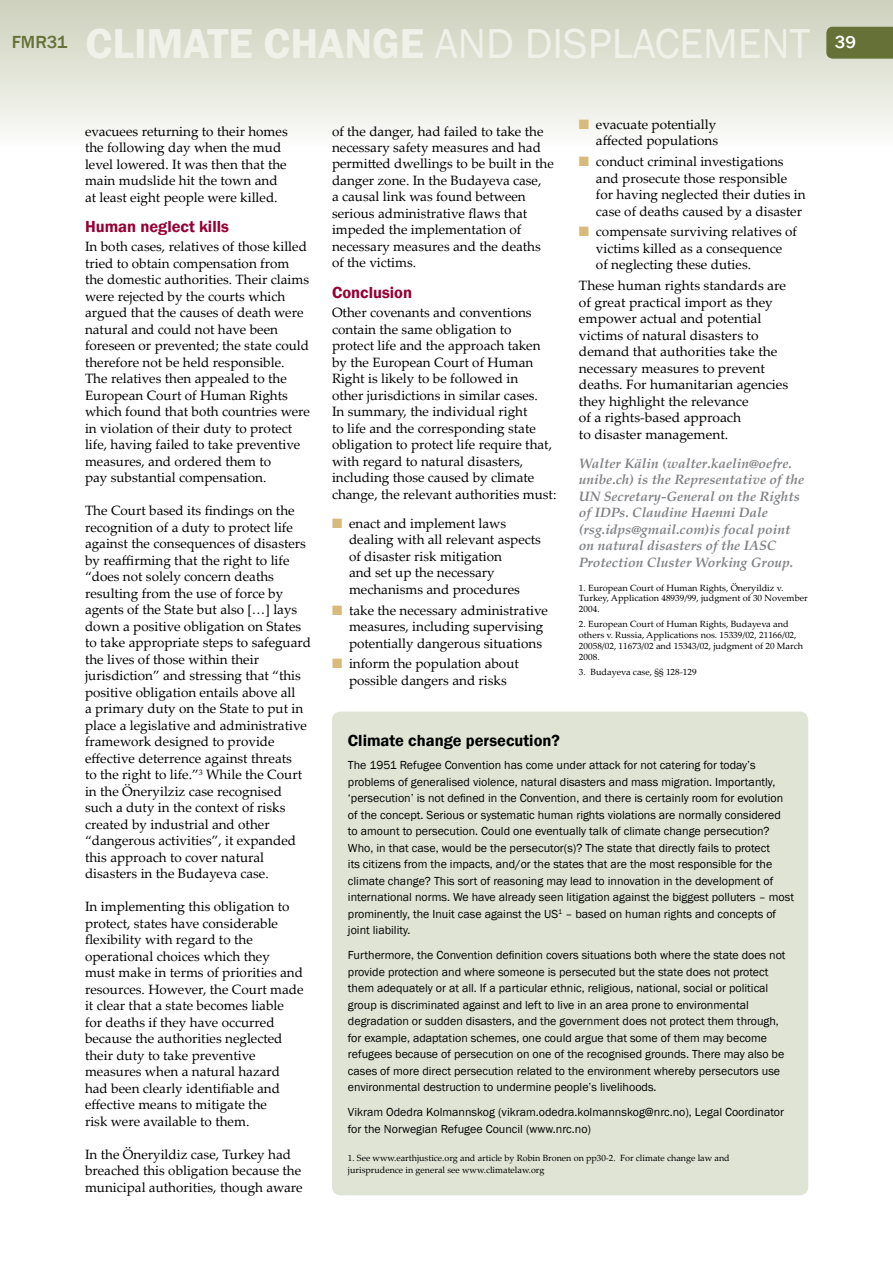
<style>
.page{position:relative;width:893px;height:1263px;background:#fff}
.page>*{position:absolute;margin:0;border:0;box-sizing:border-box;transform-origin:0 0}
.t1{font:42.9px "Franklin Gothic";color:#f0f2ea}
.t2{font:500 18px "Franklin Gothic";color:#667138}
.t3{font:500 18px "Franklin Gothic";color:#fff}
.t4{font:600 16.5px "Franklin Gothic";color:#960032}
.t5{font:600 16.5px "Franklin Gothic";color:#000}
.t6{font:13.5px/16.5px "Palatino Linotype";color:#000}
.t7{font:italic 700 13.5px/16.5px "Palatino Linotype";color:#808285}
.t8{font:12px/16.5px "Franklin Gothic";color:#000}
.t9{font:9px/10.8px "Palatino Linotype";color:#000}
.s1{font-weight:600}
.s2{color:#d8bb7c}
</style>
<div class="page">
<div style="left:0;top:0;width:893px;height:147px;background:linear-gradient(to bottom,#ccd0bb,#fbfcf9)"></div>
<div style="left:826px;top:27px;width:67px;height:32px;background:#667138"></div>
<div style="left:332px;top:711px;width:476px;height:484px;background:#e0e4d5;border-radius:9px"></div>
<h2 class="t2" style="left:12px;top:31px;width:57px">FMR31</h2>
<h1 class="t1" style="left:86px;top:17px;width:726px"><span class="s1">CLIMATE CHANGE</span> AND DISPLACEMENT</h1>
<h2 class="t3" style="left:835px;top:31px;width:23px">39</h2>
<p class="t6" style="left:85px;top:122px;width:204px">evacuees returning to their homes the following day when the mud level lowered. It was then that the main mudslide hit the town and at least eight people were killed.</p>
<p class="t4" style="left:85px;top:216px;width:145px">Human neglect kills</p>
<p class="t6" style="left:85px;top:238px;width:226px">In both cases, relatives of those killed tried to obtain compensation from the domestic authorities. Their claims were rejected by the courts which argued that the causes of death were natural and could not have been foreseen or prevented; the state could therefore not be held responsible.<br>The relatives then appealed to the European Court of Human Rights which found that both countries were in violation of their duty to protect life, having failed to take preventive measures, and ordered them to<br>pay substantial compensation.</p>
<p class="t6" style="left:85px;top:502px;width:228px">The Court based its findings on the recognition of a duty to protect life against the consequences of disasters by reaffirming that the right to life “does not solely concern deaths resulting from the use of force by agents of the State but also […] lays down a positive obligation on States to take appropriate steps to safeguard the lives of those within their jurisdiction” and stressing that “this positive obligation entails above all<br>a primary duty on the State to put in place a legislative and administrative framework designed to provide effective deterrence against threats<br>to the right to life.”<sup>3</sup> While the Court in the Öneryilziz case recognised such a duty in the context of risks created by industrial and other “dangerous activities”, it expanded this approach to cover natural disasters in the Budayeva case.</p>
<p class="t6" style="left:85px;top:898px;width:220px">In implementing this obligation to protect, states have considerable flexibility with regard to the operational choices which they<br>must make in terms of priorities and resources. However, the Court made it clear that a state becomes liable for deaths if they have occurred because the authorities neglected their duty to take preventive measures when a natural hazard had been clearly identifiable and effective means to mitigate the<br>risk were available to them.</p>
<p class="t6" style="left:85px;top:1145px;width:219px">In the Öneryildiz case, Turkey had breached this obligation because the municipal authorities, though aware</p>
<p class="t6" style="left:332px;top:122px;width:223px">of the danger, had failed to take the necessary safety measures and had permitted dwellings to be built in the danger zone. In the Budayeva case,<br>a causal link was found between serious administrative flaws that impeded the implementation of necessary measures and the deaths of the victims.</p>
<p class="t4" style="left:332px;top:282px;width:82px">Conclusion</p>
<p class="t6" style="left:332px;top:304px;width:226px">Other covenants and conventions contain the same obligation to protect life and the approach taken by the European Court of Human Right is likely to be followed in<br>other jurisdictions in similar cases.<br>In summary, the individual right<br>to life and the corresponding state obligation to protect life require that, with regard to natural disasters, including those caused by climate change, the relevant authorities must:</p>
<p class="t6" style="left:349px;top:514px;width:193px;text-indent:-17px"><span class="s2">■</span> enact and implement laws dealing with all relevant aspects of disaster risk mitigation<br>and set up the necessary mechanisms and procedures</p>
<p class="t6" style="left:349px;top:601px;width:200px;text-indent:-17px"><span class="s2">■</span> take the necessary administrative measures, including supervising potentially dangerous situations</p>
<p class="t6" style="left:332px;top:655px;width:188px;text-align:center"><span class="s2">■</span> inform the population about possible dangers and risks</p>
<p class="t6" style="left:579px;top:116px;width:141px;text-align:right"><span class="s2">■</span> evacuate potentially affected populations</p>
<p class="t6" style="left:596px;top:153px;width:211px;text-indent:-17px"><span class="s2">■</span> conduct criminal investigations and prosecute those responsible for having neglected their duties in case of deaths caused by a disaster</p>
<p class="t6" style="left:596px;top:223px;width:203px;text-indent:-17px"><span class="s2">■</span> compensate surviving relatives of victims killed as a consequence of neglecting these duties.</p>
<p class="t6" style="left:579px;top:277px;width:211px">These human rights standards are of great practical import as they empower actual and potential victims of natural disasters to demand that authorities take the necessary measures to prevent deaths. For humanitarian agencies they highlight the relevance<br>of a rights-based approach<br>to disaster management.</p>
<p class="t7" style="left:579px;top:455px;width:227px">Walter Kälin (walter.kaelin@oefre. unibe.ch) is the Representative of the UN Secretary-General on the Rights of IDPs. Claudine Haenni Dale (rsg.idps@gmail.com)is focal point on natural disasters of the IASC Protection Cluster Working Group.</p>
<p class="t9" style="left:579px;top:582px;width:230px">1. European Court of Human Rights, Öneryildiz v.<br>Turkey, Application 48939/99, judgment of 30 November<br>2004.</p>
<p class="t9" style="left:579px;top:618px;width:226px">2. European Court of Human Rights, Budayeva and others v. Russia, Applications nos. 15339/02, 21166/02, 20058/02, 11673/02 and 15343/02, judgment of 20 March 2008.</p>
<p class="t9" style="left:579px;top:666px;width:119px">3. Budayeva case, §§ 128-129</p>
<p class="t5" style="left:348px;top:730px;width:213px">Climate change persecution?</p>
<p class="t8" style="left:348px;top:757px;width:448px">The 1951 Refugee Convention has come under attack for not catering for today’s problems of generalised violence, natural disasters and mass migration. Importantly, ‘persecution’ is not defined in the Convention, and there is certainly room for evolution of the concept. Serious or systematic human rights violations are normally considered<br>to amount to persecution. Could one eventually talk of climate change persecution?<br>Who, in that case, would be the persecutor(s)? The state that directly fails to protect<br>its citizens from the impacts, and/or the states that are the most responsible for the climate change? This sort of reasoning may lead to innovation in the development of international norms. We have already seen litigation against the biggest polluters – most prominently, the Inuit case against the US<sup>1</sup> – based on human rights and concepts of joint liability.</p>
<p class="t8" style="left:348px;top:947px;width:439px">Furthermore, the Convention definition covers situations both where the state does not provide protection and where someone is persecuted but the state does not protect them adequately or at all. If a particular ethnic, religious, national, social or political group is discriminated against and left to live in an area prone to environmental degradation or sudden disasters, and the government does not protect them through, for example, adaptation schemes, one could argue that some of them may become refugees because of persecution on one of the recognised grounds. There may also be cases of more direct persecution related to the environment whereby persecutors use environmental destruction to undermine people’s livelihoods.</p>
<p class="t8" style="left:348px;top:1104px;width:438px">Vikram Odedra Kolmannskog (vikram.odedra.kolmannskog@nrc.no), Legal Coordinator for the Norwegian Refugee Council (www.nrc.no)</p>
<p class="t9" style="left:348px;top:1152px;width:383px;line-height:12px">1. See www.earthjustice.org and article by Robin Bronen on pp30-2. For climate change law and jurisprudence in general see www.climatelaw.org</p>
</div>
